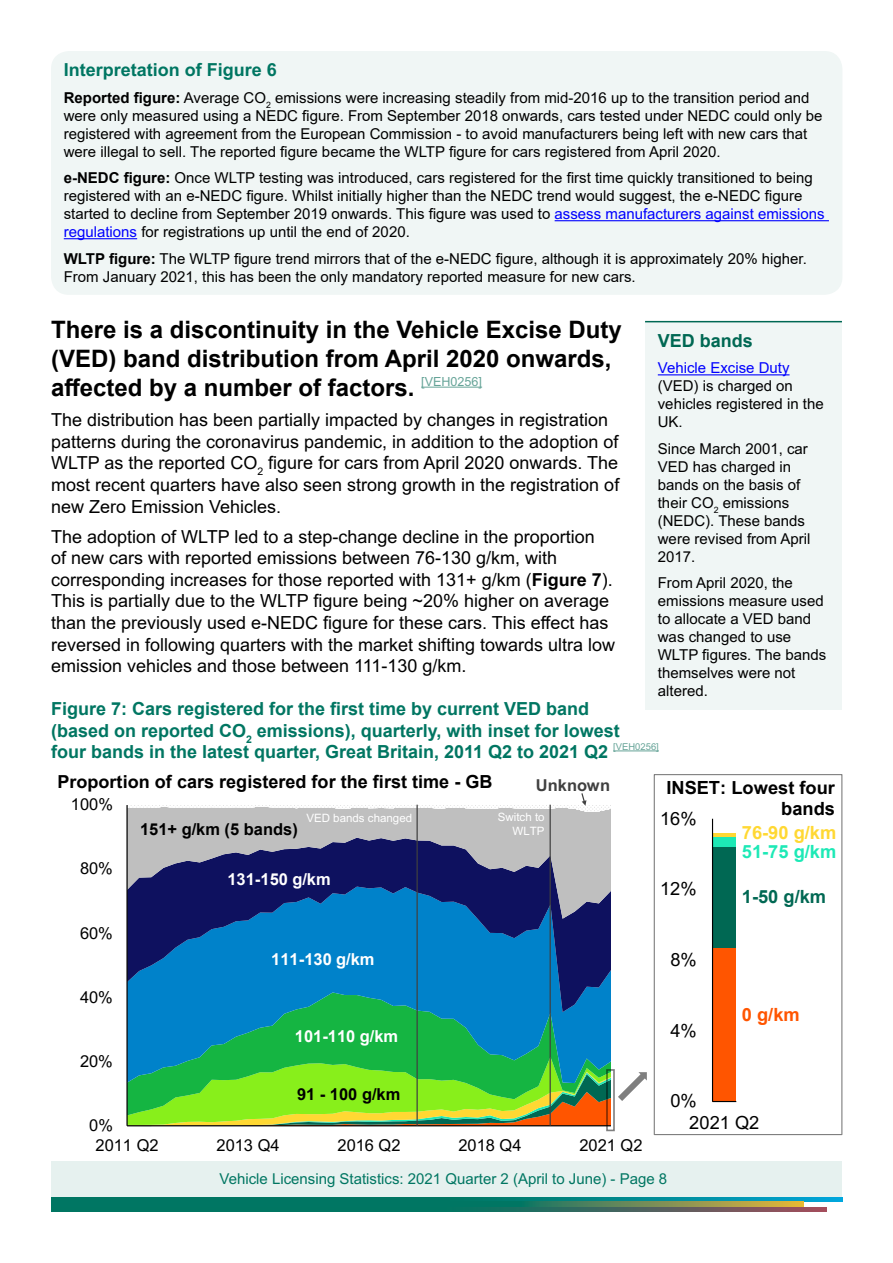
<style>
.page{position:relative;width:893px;height:1263px;background:#fff}
.page>*{position:absolute;margin:0;border:0;box-sizing:border-box;transform-origin:0 0}
.Headline{font:700 24px/28.8px "Arial";color:#000}
.t1{font:18.15px/21px "Arial Bold MT2";color:#000;text-align:right}
.t2{font:18.15px "Arial MT2";color:#000}
.t3{font:700 18.15px "Arial";color:#1de9b6}
.t4{font:700 18.15px "Arial";color:#ffd833}
.t5{font:700 18.15px "Arial";color:#006853}
.t6{font:700 18.15px "Arial";color:#f50}
.t7{font:18px/21.6px "Arial MT2";color:#000}
.Figure_title{font:700 18px/21.6px "Arial";color:#007662}
.t8{font:700 18px "Arial";color:#000}
.Subheading{font:18px "Arial Bold MT2";color:#007662}
.Fact_Box_Heading{font:700 18px "Arial";color:#006853}
.t9{font:16.5px "Arial MT2";color:#000}
.t10{font:700 16.5px "Arial";color:#fff}
.t11{font:700 16.5px "Arial";color:#000}
.t12{font:16.5px "Arial Bold MT2";color:#404040}
.Factbox_Text{font:15px/18px "Arial";color:#000}
.Factbox_Text-2{font:15px/18px "Arial MT2";color:#000}
.t13{font:15px "Arial MT2";color:#007662}
.t14{font:11.55px/13.4px "Arial MT2";color:#fff;text-align:right}
.Figure_title-2{font:9.45px "Arial MT2";color:#66a498}
.s1{font-weight:700}
.s2{font-family:"Arial MT2"}
.s3{font-family:"Arial MT2";color:#00f}
.s4{font-family:"Arial"}
.s5{font-family:"Arial Bold MT2"}
.s6{font-family:"Arial";color:#00f}
.s7{font-family:"Arial Bold MT2";font-weight:400}
.s8{font-family:"Arial";font-weight:700}
</style>
<div class="page">
<div style="left:51px;top:1161px;width:791px;height:36px;background:#e6f1ef"></div>
<svg style="left:51px;top:1197px;width:791px;height:5px;background:#098178"></svg>
<svg style="left:51px;top:1202px;width:752px;height:5px;background:#2f805c"></svg>
<svg style="left:51px;top:1207px;width:776px;height:5px;background:#266c60"></svg>
<div style="left:51px;top:51px;width:791px;height:244px;background:#f0f6f5;border-radius:18px"></div>
<hr style="left:555px;top:220px;width:274px;height:1px;background:#00f">
<hr style="left:64px;top:238px;width:73px;height:1px;background:#00f">
<hr style="left:421px;top:387px;width:61px;height:1px;background:#66a498">
<hr style="left:613px;top:750px;width:46px;height:1px;background:#66a498">
<svg style="left:128px;top:1115px;width:483px;height:10px;background:#abb036"></svg>
<svg style="left:128px;top:1083px;width:483px;height:32px;background:#7dd526"></svg>
<svg style="left:128px;top:1012px;width:483px;height:71px;background:#18a772"></svg>
<svg style="left:128px;top:919px;width:483px;height:93px;background:#036fb2"></svg>
<svg style="left:128px;top:812px;width:483px;height:107px;background:#5d6a94"></svg>
<hr style="left:126px;top:805px;width:2px;height:321px;background:#000">
<hr style="left:127px;top:1125px;width:484px;height:1px;background:#000">
<hr style="left:416px;top:805px;width:2px;height:321px;background:#404040">
<svg style="left:127px;top:793px;width:484px;height:19px"></svg>
<svg style="left:618px;top:1072px;width:29px;height:29px"></svg>
<hr style="left:550px;top:805px;width:1px;height:321px;background:#404040">
<div style="left:712px;top:948px;width:24px;height:153px;background:#f50"></div>
<div style="left:712px;top:847px;width:24px;height:101px;background:#006853"></div>
<div style="left:712px;top:836px;width:24px;height:11px;background:#1de9b6"></div>
<hr style="left:712px;top:833px;width:24px;height:3px;background:#ffd833">
<hr style="left:712px;top:819px;width:1px;height:282px;background:#000">
<svg style="left:712px;top:1101px;width:24px;height:1px"></svg>
<div style="left:645px;top:321px;width:197px;height:388px;background:#f0f6f5"></div>
<hr style="left:658px;top:374px;width:131px;height:1px;background:#00f">
<hr style="left:645px;top:321px;width:197px;height:1px;background:#006853">
<p class="Subheading" style="left:64px;top:57px;width:215px">Interpretation of Figure 6</p>
<p class="Factbox_Text" style="left:64px;top:88px;width:760px"><span class="s1">Reported figure:</span> <span class="s2">Average CO</span><sub>2</sub> <span class="s2">emissions were increasing steadily from mid-2016 up to the transition period and </span>were only measured using a NEDC figure. From September 2018 onwards, cars tested under NEDC could only be <span class="s2">registered with agreement from the European Commission - to avoid manufacturers being left with new cars that </span>were illegal to sell. The reported figure became the WLTP figure for cars registered from April 2020.</p>
<p class="Factbox_Text" style="left:64px;top:169px;width:762px"><span class="s1">e-NEDC figure:</span> Once WLTP testing was introduced, cars registered for the first time quickly transitioned to being registered with an e-NEDC figure. Whilst initially higher than the NEDC trend would suggest, the e-NEDC figure started to decline from September 2019 onwards. This figure was used to <span class="s3">assess manufacturers against emissions regulations</span> <span class="s2">for registrations up until the end of 2020.</span></p>
<p class="Factbox_Text" style="left:64px;top:249px;width:745px"><span class="s1">WLTP figure:</span> The WLTP figure trend mirrors that of the e-NEDC figure, although it is approximately 20% higher.<br>From January 2021, this has been the only mandatory reported measure for new cars.</p>
<p class="Headline" style="left:51px;top:316px;width:572px">There is a discontinuity in the Vehicle Excise Duty (VED) band distribution from April 2020 onwards, affected by a number of factors. <sup>[VEH0256]</sup></p>
<p class="t7" style="left:51px;top:409px;width:570px">The distribution has been partially impacted by changes in registration patterns during the coronavirus pandemic, in addition to the adoption of WLTP as the reported CO<sub>2</sub> <span class="s4">figure for cars from April 2020 onwards. The </span>most recent quarters have also seen strong growth in the registration of <span class="s4">new Zero Emission Vehicles.</span></p>
<p class="t7" style="left:51px;top:525px;width:566px">The adoption of WLTP led to a step-change decline in the proportion<br>of new cars with reported emissions between 76-130 g/km, with corresponding increases for those reported with 131+ g/km (<span class="s5">Figure 7</span>).<br><span class="s4">This is partially due to the WLTP figure being ~20% higher on average than the previously used e-NEDC figure for these cars. This effect has </span>reversed in following quarters with the market shifting towards ultra low emission vehicles and those between 111-130 g/km.</p>
<p class="Figure_title" style="left:51px;top:698px;width:570px">Figure 7: Cars registered for the first time by current VED band (based on reported CO<sub>2</sub> emissions), quarterly, with inset for lowest four bands in the latest quarter, Great Britain, 2011 Q2 to 2021 Q2</p>
<p class="Fact_Box_Heading" style="left:658px;top:328px;width:97px">VED bands</p>
<p class="Factbox_Text-2" style="left:658px;top:359px;width:167px"><span class="s6">Vehicle Excise Duty </span>(VED) is charged on vehicles registered in the<br><span class="s4">UK.</span></p>
<p class="Factbox_Text-2" style="left:658px;top:439px;width:154px">Since March 2001, car<br>VED has charged in bands on the basis of their CO<sub>2</sub> emissions (NEDC). These bands were revised from April<br>2017.</p>
<p class="Factbox_Text-2" style="left:658px;top:574px;width:170px"><span class="s4">From April 2020, the </span>emissions measure used to allocate a VED band was changed to use<br><span class="s4">WLTP figures. The bands </span>themselves were not altered.</p>
<p class="Figure_title-2" style="left:613px;top:740px;width:47px">[VEH0256]</p>
<p class="t8" style="left:57px;top:769px;width:436px"><span class="s7">Proportion</span> of cars registered for the first time <span class="s7">-</span> GB</p>
<p class="t14" style="left:306px;top:811px;width:107px">VED bands changed</p>
<p class="t12" style="left:536px;top:773px;width:76px">Unknown</p>
<p class="t9" style="left:71px;top:793px;width:44px">100%</p>
<p class="t14" style="left:498px;top:810px;width:48px">Switch to<br>WLTP</p>
<p class="t11" style="left:140px;top:818px;width:159px">151+ g/km (5 bands)</p>
<p class="t9" style="left:80px;top:857px;width:34px">80%</p>
<p class="t9" style="left:80px;top:921px;width:34px">60%</p>
<p class="t9" style="left:80px;top:985px;width:34px">40%</p>
<p class="t9" style="left:80px;top:1050px;width:34px">20%</p>
<p class="t9" style="left:89px;top:1114px;width:25px">0%</p>
<p class="t10" style="left:227px;top:867px;width:105px"><span class="s7">131-</span>150 g/km</p>
<p class="t10" style="left:271px;top:948px;width:105px"><span class="s7">111-</span>130 g/km</p>
<p class="t10" style="left:295px;top:1024px;width:105px">101<span class="s7">-</span>110 g/km</p>
<p class="t11" style="left:297px;top:1083px;width:105px"><span class="s7">91 -</span> 100 g/km</p>
<p class="t9" style="left:96px;top:1133px;width:65px">2011 Q2</p>
<p class="t9" style="left:217px;top:1133px;width:65px">2013 Q4</p>
<p class="t9" style="left:337px;top:1133px;width:65px">2016 Q2</p>
<p class="t9" style="left:458px;top:1133px;width:65px">2018 Q4</p>
<p class="t9" style="left:579px;top:1133px;width:65px">2021 Q2</p>
<p class="t1" style="left:666px;top:778px;width:170px">INSET: Lowest four <span class="s8">bands</span></p>
<p class="t2" style="left:660px;top:806px;width:38px">16%</p>
<p class="t4" style="left:742px;top:819px;width:96px"><span class="s7">76-</span>90 g/km</p>
<p class="t3" style="left:742px;top:838px;width:96px"><span class="s7">51-</span>75 g/km</p>
<p class="t2" style="left:660px;top:876px;width:38px">12%</p>
<p class="t2" style="left:670px;top:947px;width:28px">8%</p>
<p class="t2" style="left:670px;top:1018px;width:28px">4%</p>
<p class="t2" style="left:670px;top:1088px;width:28px">0%</p>
<p class="t5" style="left:742px;top:884px;width:86px"><span class="s7">1-</span>50 g/km</p>
<p class="t6" style="left:742px;top:1001px;width:59px">0 g/km</p>
<p class="t2" style="left:689px;top:1110px;width:72px">2021 Q2</p>
<p class="t13" style="left:220px;top:1169px;width:449px">Vehicle Licensing Statistics: 2021 Quarter 2 (April to June) - Page 8</p>
</div>
